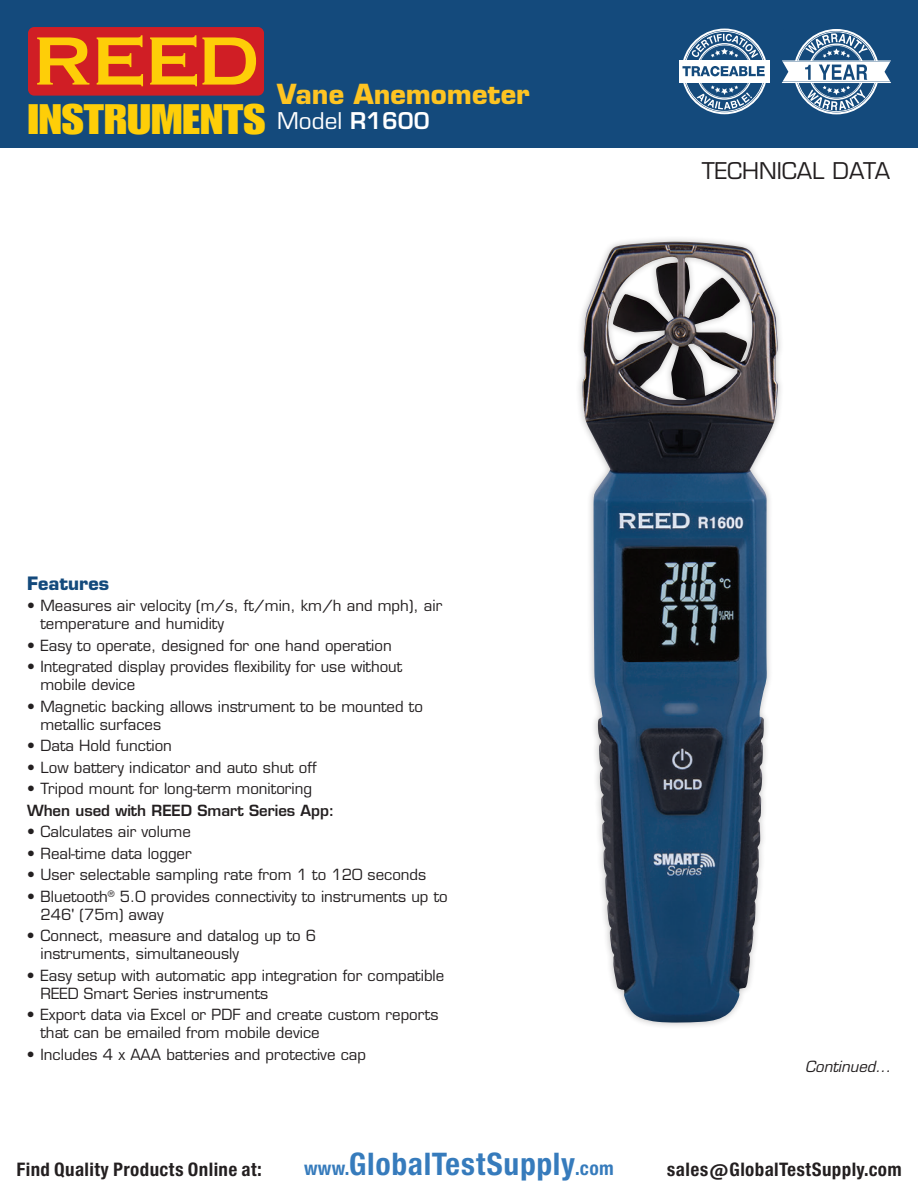
<style>
.page{position:relative;width:918px;height:1188px;background:#fff}
.page>*{position:absolute;margin:0;border:0;box-sizing:border-box;transform-origin:0 0}
.t1{font:41.7px "Impact LT Std";color:#fece08;scale:1.19 1}
.t2{font:29.7px "Europa Gro Nr 2 SBOP Bol Con";letter-spacing:.02em;color:#367bbc}
.t3{font:700 27px "Eurostile LT Std";color:#fec422}
.t4{font:22.5px "Eurostile LT Std";color:#231f20}
.t5{font:22.5px "Eurostile LT Std";color:#fff}
.t6{font:700 18px "Eurostile LT Std";color:#144a7c}
.t7{font:17.85px "Europa Gro Nr 2 SBOP Bol Con";letter-spacing:.02em;color:#231f20}
.t8{font:15px/18px "Eurostile LT Std";color:#231f20}
.t9{font:600 15px "Eurostile LT Std";color:#231f20}
.t10{font:italic 15px "Eurostile LT Std";color:#231f20}
.s1{font-weight:600}
.s2{font-size:18.3px}
</style>
<div class="page">
<div style="left:0;top:0;width:918px;height:148px;background:#144a7c"></div>
<svg style="left:782px;top:29px;width:109px;height:85px"></svg>
<div style="left:28px;top:27px;width:236px;height:69px;background:#d01e25;border-radius:6px"></div>
<svg style="left:37px;top:37px;width:52px;height:48px"></svg>
<svg style="left:97px;top:35px;width:46px;height:51px"></svg>
<svg style="left:150px;top:35px;width:106px;height:51px"></svg>
<svg style="left:683px;top:83px;width:83px;height:31px"></svg>
<div style="left:679px;top:62px;width:91px;height:19px;background:#fff"></div>
<hr style="left:679px;top:60px;width:91px;height:1px;background:#fff">
<hr style="left:679px;top:82px;width:91px;height:1px;background:#fff">
<svg style="left:682px;top:29px;width:84px;height:47px"></svg>
<div style="left:575px;top:235px;width:210px;height:795px;background:#231f20;opacity:.3"></div>
<img style="left:582px;top:242px;width:171px;height:781px">
<h1 class="t1" style="left:28px;top:95px;width:201px">INSTRUMENTS</h1>
<h3 class="t3" style="left:277px;top:77px;width:254px">Vane Anemometer</h3>
<h3 class="t5" style="left:277px;top:107px;width:154px">Model <span class="s1">R1600</span></h3>
<p class="t6" style="left:27px;top:572px;width:84px">Features</p>
<p class="t8" style="left:40px;top:597px;width:403px;text-indent:-14px">• Measures air velocity (m/s, ft/min, km/h and mph), air temperature and humidity</p>
<p class="t8" style="left:27px;top:636px;width:366px">• Easy to operate, designed for one hand operation</p>
<p class="t8" style="left:40px;top:658px;width:363px;text-indent:-14px">• Integrated display provides flexibility for use without mobile device</p>
<p class="t8" style="left:40px;top:697px;width:384px;text-indent:-14px">• Magnetic backing allows instrument to be mounted to metallic surfaces</p>
<p class="t8" style="left:27px;top:737px;width:147px">• Data Hold function</p>
<p class="t8" style="left:27px;top:758px;width:291px">• Low battery indicator and auto shut off</p>
<p class="t8" style="left:27px;top:780px;width:287px">• Tripod mount for long-term monitoring</p>
<p class="t9" style="left:27px;top:801px;width:309px">When used with REED Smart Series App:</p>
<p class="t8" style="left:27px;top:823px;width:165px">• Calculates air volume</p>
<p class="t8" style="left:27px;top:844px;width:166px">• Real-time data logger</p>
<p class="t8" style="left:27px;top:866px;width:401px">• User selectable sampling rate from 1 to 120 seconds</p>
<p class="t8" style="left:40px;top:887px;width:409px;text-indent:-13px">• Bluetooth<sup>®</sup> 5.0 provides connectivity to instruments up to<br>246' (75m) away</p>
<p class="t8" style="left:40px;top:927px;width:277px;text-indent:-14px">• Connect, measure and datalog up to 6 instruments, simultaneously</p>
<p class="t8" style="left:40px;top:966px;width:405px;text-indent:-14px">• Easy setup with automatic app integration for compatible<br>REED Smart Series instruments</p>
<p class="t8" style="left:40px;top:1006px;width:400px;text-indent:-14px">• Export data via Excel or PDF and create custom reports that can be emailed from mobile device</p>
<p class="t8" style="left:27px;top:1045px;width:341px">• Includes 4 x AAA batteries and protective cap</p>
<h3 class="t4" style="left:702px;top:157px;width:190px">TECHNICAL DATA</h3>
<p class="t10" style="left:805px;top:1057px;width:87px">Continued...</p>
<p class="t7" style="left:16px;top:1159px;width:247px">Find Quality Products Online at:</p>
<h2 class="t2" style="left:304px;top:1147px;width:311px"><span class="s2">www.</span>GlobalTestSupply<span class="s2">.com</span></h2>
<p class="t7" style="left:667px;top:1159px;width:236px">sales@GlobalTestSupply.com</p>
</div>
